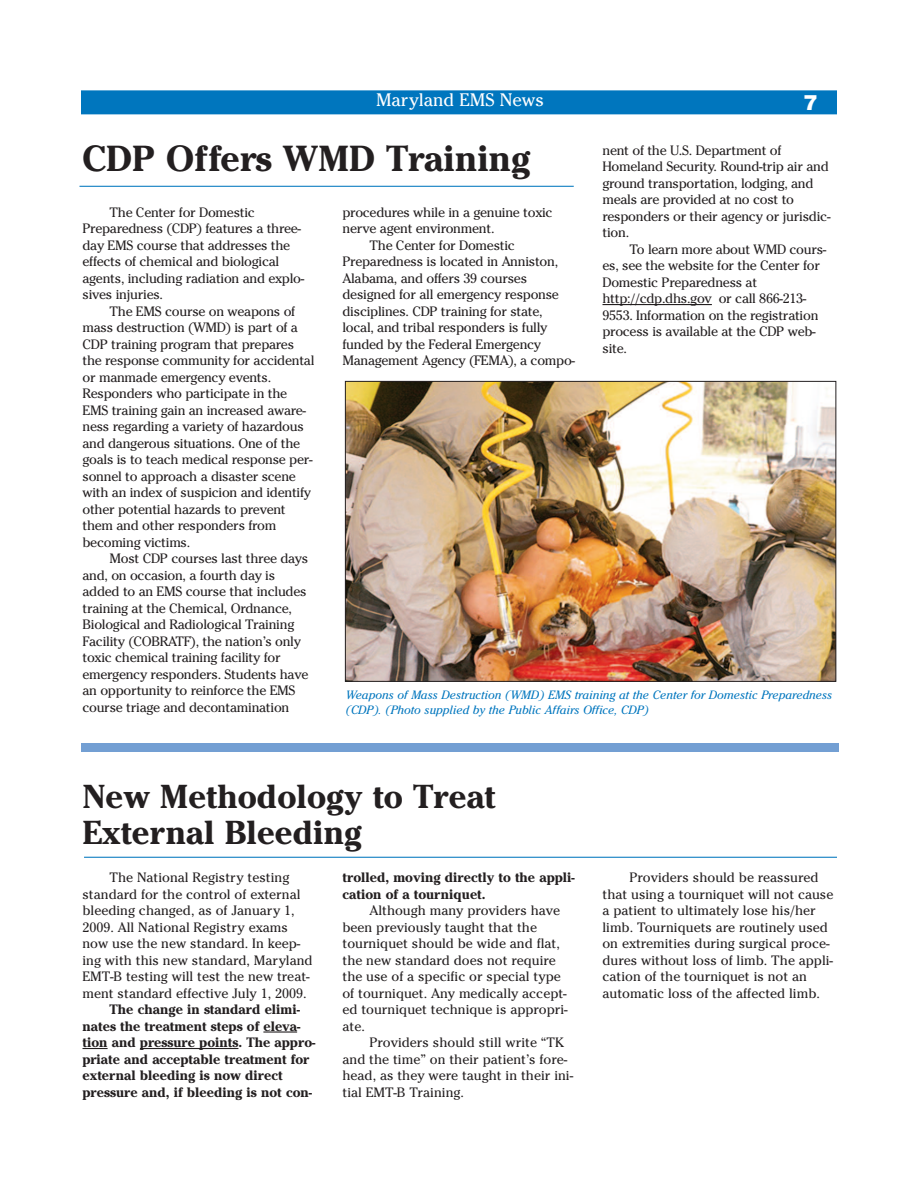
<style>
.page{position:relative;width:918px;height:1188px;background:#fff}
.page>*{position:absolute;margin:0;border:0;box-sizing:border-box;transform-origin:0 0}
.t1{font:700 36px "Cheltenham";color:#231f20}
.t2{font:700 33px/36px "Cheltenham";color:#231f20}
.t3{font:900 21px "Helvetica";color:#fff}
.t4{font:18px "Cheltenham";color:#fff}
.t5{font:13.5px/16.5px "Cheltenham";letter-spacing:-.02em;color:#231f20}
.t6{font:13.5px/16.5px "Cheltenham";color:#231f20}
.t7{font:700 13.5px/16.5px "Cheltenham";color:#231f20}
.t8{font:italic 12px/15px "Cheltenham";color:#0076be}
</style>
<div class="page">
<div style="left:81px;top:90px;width:756px;height:24px;background:#0076be"></div>
<hr style="left:603px;top:304px;width:109px;height:1px;background:#231f20">
<img style="left:347px;top:383px;width:487px;height:297px">
<div style="left:345px;top:381px;width:491px;height:301px;border:1px solid #231f20"></div>
<hr style="left:263px;top:1031px;width:34px;height:2px;background:#231f20">
<svg style="left:82px;top:1048px;width:26px;height:1px"></svg>
<hr style="left:140px;top:1048px;width:98px;height:1px;background:#231f20">
<hr style="left:80px;top:186px;width:494px;height:1px;background:#0076be">
<div style="left:81px;top:743px;width:758px;height:9px;background:#739fd3"></div>
<hr style="left:84px;top:857px;width:753px;height:1px;background:#0076be">
<h3 class="t4" style="left:376px;top:89px;width:170px">Maryland EMS News</h3>
<h3 class="t3" style="left:803px;top:91px;width:16px">7</h3>
<h1 class="t1" style="left:82px;top:137px;width:450px">CDP Offers WMD Training</h1>
<p class="t5" style="left:602px;top:142px;width:230px">nent of the U.S. Department of<br>Homeland Security. Round-trip air and ground transportation, lodging, and meals are provided at no cost to responders or their agency or jurisdic&shy;tion.</p>
<p class="t5" style="left:602px;top:241px;width:225px;text-indent:27px">To learn more about WMD cours&shy;es, see the website for the Center for<br>Domestic Preparedness at http://cdp.dhs.gov or call 866-213-<br>9553. Information on the registration process is available at the CDP web&shy;site.</p>
<p class="t5" style="left:82px;top:204px;width:223px;text-indent:27px">The Center for Domestic<br>Preparedness (CDP) features a three&shy;day EMS course that addresses the effects of chemical and biological agents, including radiation and explo&shy;sives injuries.</p>
<p class="t5" style="left:82px;top:303px;width:234px;text-indent:27px">The EMS course on weapons of mass destruction (WMD) is part of a CDP training program that prepares the response community for accidental or manmade emergency events.<br>Responders who participate in the EMS training gain an increased aware&shy;ness regarding a variety of hazardous and dangerous situations. One of the goals is to teach medical response per&shy;sonnel to approach a disaster scene with an index of suspicion and identify other potential hazards to prevent them and other responders from becoming victims.</p>
<p class="t5" style="left:83px;top:550px;width:227px;text-indent:27px">Most CDP courses last three days and, on occasion, a fourth day is added to an EMS course that includes training at the Chemical, Ordnance, Biological and Radiological Training Facility (COBRATF), the nation’s only toxic chemical training facility for emergency responders. Students have an opportunity to reinforce the EMS course triage and decontamination</p>
<p class="t5" style="left:343px;top:204px;width:212px">procedures while in a genuine toxic</p>
<p class="t5" style="left:343px;top:220px;width:154px">nerve agent environment.</p>
<p class="t5" style="left:369px;top:237px;width:147px">The Center for Domestic</p>
<p class="t5" style="left:343px;top:253px;width:217px">Preparedness is located in Anniston,</p>
<p class="t5" style="left:342px;top:270px;width:186px">Alabama, and offers 39 courses</p>
<p class="t5" style="left:342px;top:286px;width:218px">designed for all emergency response</p>
<p class="t5" style="left:342px;top:303px;width:202px">disciplines. CDP training for state,</p>
<p class="t5" style="left:343px;top:319px;width:207px">local, and tribal responders is fully</p>
<p class="t5" style="left:342px;top:336px;width:200px">funded by the Federal Emergency</p>
<p class="t5" style="left:342px;top:352px;width:234px">Management Agency (FEMA), a compo-</p>
<p class="t8" style="left:346px;top:689px;width:488px">Weapons of Mass Destruction (WMD) EMS training at the Center for Domestic Preparedness (CDP). (Photo supplied by the Public Affairs Office, CDP)</p>
<h2 class="t2" style="left:82px;top:779px;width:415px">New Methodology to Treat<br>External Bleeding</h2>
<p class="t6" style="left:82px;top:869px;width:232px;text-indent:27px">The National Registry testing standard for the control of external bleeding changed, as of January 1, 2009. All National Registry exams now use the new standard. In keep&shy;ing with this new standard, Maryland EMT-B testing will test the new treat&shy;ment standard effective July 1, 2009.</p>
<p class="t7" style="left:82px;top:1001px;width:234px;text-indent:27px">The change in standard elimi&shy;nates the treatment steps of eleva&shy;tion and pressure points. The appro&shy;priate and acceptable treatment for external bleeding is now direct pressure and, if bleeding is not con-</p>
<p class="t7" style="left:342px;top:869px;width:234px">trolled, moving directly to the appli&shy;cation of a tourniquet.</p>
<p class="t6" style="left:342px;top:902px;width:227px;text-indent:27px">Although many providers have been previously taught that the tourniquet should be wide and flat, the new standard does not require the use of a specific or special type of tourniquet. Any medically accept&shy;ed tourniquet technique is appropri&shy;ate.</p>
<p class="t6" style="left:342px;top:1034px;width:232px;text-indent:27px">Providers should still write “TK and the time” on their patient’s fore&shy;head, as they were taught in their ini&shy;tial EMT-B Training.</p>
<p class="t6" style="left:602px;top:869px;width:232px;text-indent:27px">Providers should be reassured that using a tourniquet will not cause a patient to ultimately lose his/her limb. Tourniquets are routinely used on extremities during surgical proce&shy;dures without loss of limb. The appli&shy;cation of the tourniquet is not an automatic loss of the affected limb.</p>
</div>
